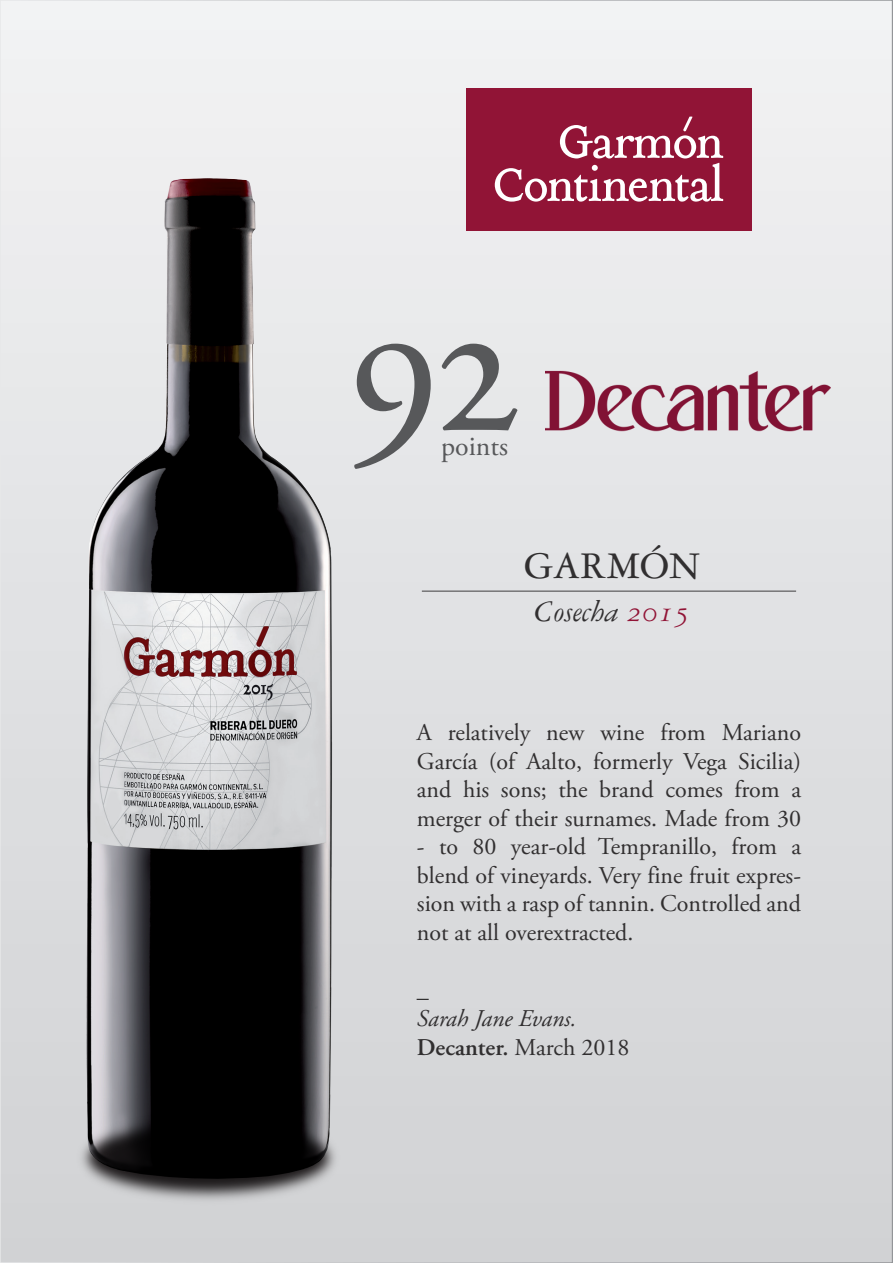
<style>
.page{position:relative;width:893px;height:1263px;background:#fff}
.page>*{position:absolute;margin:0;border:0;box-sizing:border-box;transform-origin:0 0}
.t1{font:197.55px "Adobe Garamond Pro";color:#57585a}
.t2{font:40.2px "Garamond 3 LT Std";color:#312f30}
.t3{font:italic 31.65px "Garamond 3 LT Std";color:#312f30}
.t4{font:27.75px "Adobe Garamond Pro";color:#57585a}
.t5{font:24px/28.5px "Adobe Garamond Pro";color:#312f30;text-align:justify}
.t6{font:italic 24px/28.8px "Adobe Garamond Pro";color:#312f30}
.s1{color:#911436}
.s2{font-weight:600;font-style:normal}
.s3{font-style:normal}
</style>
<div class="page">
<div style="left:0;top:0;width:892px;height:1263px;background:linear-gradient(to bottom,#f2f2f3,#d0d2d4)"></div>
<img style="left:546px;top:367px;width:285px;height:67px">
<div style="left:466px;top:88px;width:286px;height:142px;background:#911436"></div>
<svg style="left:495px;top:117px;width:228px;height:85px"></svg>
<hr style="left:422px;top:591px;width:374px;height:1px;background:#3e3e3f">
<img style="left:43px;top:97px;width:337px;height:974px">
<img style="left:35px;top:1071px;width:346px;height:174px">
<h1 class="t1" style="left:348px;top:249px;width:174px">92</h1>
<p class="t4" style="left:441px;top:430px;width:68px">points</p>
<h2 class="t2" style="left:524px;top:544px;width:178px">GARMÓN</h2>
<h3 class="t3" style="left:535px;top:594px;width:157px">Cosecha <span class="s1">2015</span></h3>
<p class="t5" style="left:417px;top:719px;width:386px">A relatively new wine from Mariano García (of Aalto, formerly Vega Sicilia) and his sons; the brand comes from a merger of their surnames. Made from 30</p>
<p class="t5" style="left:417px;top:833px;width:386px">- to 80 year-old Tempranillo, from a blend of vineyards. Very fine fruit expres&shy;sion with a rasp of tannin. Controlled and not at all overextracted.</p>
<p class="t5" style="left:417px;top:976px;width:13px">_</p>
<p class="t6" style="left:417px;top:1005px;width:214px">Sarah Jane Evans.<br><span class="s2">Decanter.</span> <span class="s3">March 2018</span></p>
</div>
